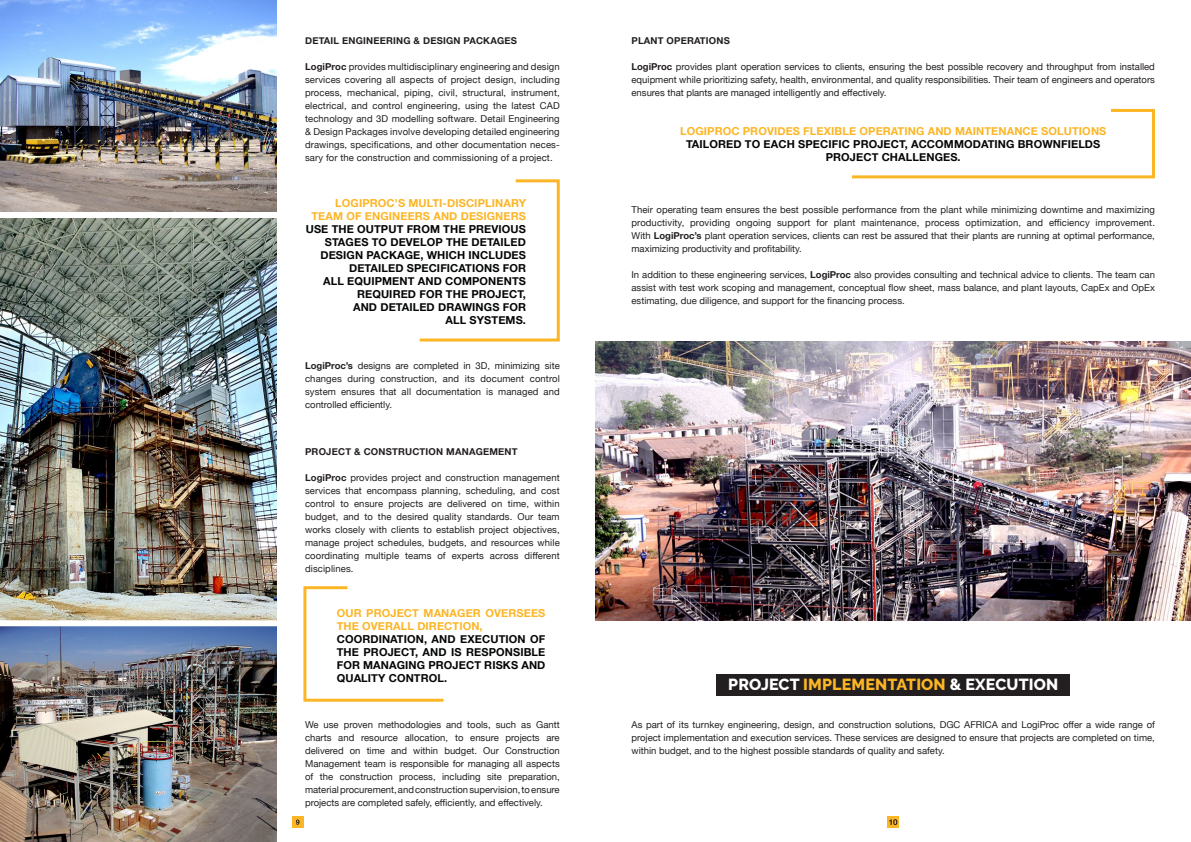
<style>
.page{position:relative;width:1191px;height:842px;background:#fff}
.page>*{position:absolute;margin:0;border:0;box-sizing:border-box;transform-origin:0 0}
.t1{font:800 16px "Raleway";letter-spacing:.01em;color:#fff}
.t2{font:700 11px/13px "Helvetica Neue";letter-spacing:.01em;color:#040605;text-align:right}
.t3{font:700 11px "Helvetica Neue";letter-spacing:.01em;color:#fcb525}
.t4{font:9.5px/13px "Helvetica Neue";color:#231f20}
.t5{font:700 9.5px "Helvetica Neue";letter-spacing:.02em;color:#231f20}
.s1{font-weight:700}
.s2{color:#fcb525}
</style>
<div class="page">
<div style="left:292px;top:816px;width:11px;height:12px;background:#fcb525"></div>
<svg style="left:296px;top:820px;width:3px;height:5px"></svg>
<div style="left:887px;top:816px;width:12px;height:12px;background:#fcb525"></div>
<svg style="left:889px;top:819px;width:8px;height:6px"></svg>
<img style="left:0;top:0;width:276px;height:842px">
<div style="left:0;top:212px;width:292px;height:6px;background:#fff"></div>
<div style="left:0;top:620px;width:283px;height:6px;background:#fff"></div>
<svg style="left:419px;top:179px;width:141px;height:163px"></svg>
<svg style="left:303px;top:586px;width:141px;height:116px"></svg>
<svg style="left:851px;top:108px;width:304px;height:71px"></svg>
<img style="left:595px;top:341px;width:596px;height:279px">
<div style="left:716px;top:674px;width:354px;height:21px;background:#231f20"></div>
<p class="t5" style="left:305px;top:33px;width:213px">DETAIL ENGINEERING &amp; DESIGN PACKAGES</p>
<p class="t4" style="left:305px;top:61px;width:256px"><span class="s1">LogiProc</span> provides multidisciplinary engineering and design services covering all aspects of project design, including</p>
<p class="t4" style="left:305px;top:87px;width:256px">process, mechanical, piping, civil, structural, instrument,</p>
<p class="t4" style="left:305px;top:100px;width:256px">electrical, and control engineering, using the latest CAD</p>
<p class="t4" style="left:305px;top:113px;width:256px;text-align:justify">technology and 3D modelling software. Detail Engineering &amp; Design Packages involve developing detailed engineering drawings, specifications, and other documentation neces&shy;sary for the construction and commissioning of a project.</p>
<p class="t3" style="left:335px;top:195px;width:192px">LOGIPROC’S MULTI-DISCIPLINARY</p>
<p class="t3" style="left:311px;top:208px;width:216px">TEAM OF ENGINEERS AND DESIGNERS</p>
<p class="t2" style="left:306px;top:223px;width:222px">USE THE OUTPUT FROM THE PREVIOUS<br>STAGES TO DEVELOP THE DETAILED</p>
<p class="t2" style="left:320px;top:249px;width:207px">DESIGN PACKAGE, WHICH INCLUDES</p>
<p class="t2" style="left:349px;top:262px;width:178px">DETAILED SPECIFICATIONS FOR</p>
<p class="t2" style="left:323px;top:275px;width:204px">ALL EQUIPMENT AND COMPONENTS</p>
<p class="t2" style="left:357px;top:288px;width:170px">REQUIRED FOR THE PROJECT,</p>
<p class="t2" style="left:353px;top:301px;width:174px">AND DETAILED DRAWINGS FOR</p>
<p class="t2" style="left:445px;top:314px;width:82px">ALL SYSTEMS.</p>
<p class="t4" style="left:305px;top:360px;width:256px"><span class="s1">LogiProc’s</span> designs are completed in 3D, minimizing site changes during construction, and its document control</p>
<p class="t4" style="left:305px;top:386px;width:256px">system ensures that all documentation is managed and</p>
<p class="t4" style="left:305px;top:399px;width:88px">controlled efficiently.</p>
<p class="t5" style="left:305px;top:444px;width:214px">PROJECT &amp; CONSTRUCTION MANAGEMENT</p>
<p class="t4" style="left:305px;top:472px;width:256px;text-align:justify"><span class="s1">LogiProc</span> provides project and construction management services that encompass planning, scheduling, and cost control to ensure projects are delivered on time, within budget, and to the desired quality standards. Our team works closely with clients to establish project objectives, manage project schedules, budgets, and resources while coordinating multiple teams of experts across different</p>
<p class="t4" style="left:305px;top:563px;width:50px">disciplines.</p>
<p class="t3" style="left:337px;top:604px;width:210px">OUR PROJECT MANAGER OVERSEES</p>
<p class="t3" style="left:337px;top:617px;width:147px">THE OVERALL DIRECTION,</p>
<p class="t2" style="left:337px;top:633px;width:210px">COORDINATION, AND EXECUTION OF</p>
<p class="t2" style="left:337px;top:646px;width:210px">THE PROJECT, AND IS RESPONSIBLE</p>
<p class="t2" style="left:337px;top:659px;width:210px">FOR MANAGING PROJECT RISKS AND</p>
<p class="t2" style="left:337px;top:672px;width:112px">QUALITY CONTROL.</p>
<p class="t4" style="left:305px;top:719px;width:256px">We use proven methodologies and tools, such as Gantt charts and resource allocation, to ensure projects are</p>
<p class="t4" style="left:305px;top:745px;width:256px">delivered on time and within budget. Our Construction</p>
<p class="t4" style="left:305px;top:758px;width:256px">Management team is responsible for managing all aspects of the construction process, including site preparation,</p>
<p class="t4" style="left:305px;top:784px;width:256px">material procurement, and construction supervision, to ensure</p>
<p class="t4" style="left:305px;top:797px;width:239px">projects are completed safely, efficiently, and effectively.</p>
<p class="t5" style="left:631px;top:33px;width:100px">PLANT OPERATIONS</p>
<p class="t4" style="left:631px;top:61px;width:525px;text-align:justify"><span class="s1">LogiProc</span> provides plant operation services to clients, ensuring the best possible recovery and throughput from installed equipment while prioritizing safety, health, environmental, and quality responsibilities. Their team of engineers and operators ensures that plants are managed intelligently and effectively.</p>
<p class="t3" style="left:680px;top:123px;width:428px">LOGIPROC PROVIDES FLEXIBLE OPERATING AND MAINTENANCE SOLUTIONS</p>
<p class="t2" style="left:686px;top:138px;width:416px">TAILORED TO EACH SPECIFIC PROJECT, ACCOMMODATING BROWNFIELDS</p>
<p class="t2" style="left:826px;top:151px;width:136px">PROJECT CHALLENGES.</p>
<p class="t4" style="left:631px;top:204px;width:525px">Their operating team ensures the best possible performance from the plant while minimizing downtime and maximizing</p>
<p class="t4" style="left:631px;top:217px;width:525px">productivity, providing ongoing support for plant maintenance, process optimization, and efficiency improvement.</p>
<p class="t4" style="left:631px;top:230px;width:525px">With <span class="s1">LogiProc’s</span> plant operation services, clients can rest be assured that their plants are running at optimal performance, maximizing productivity and profitability.</p>
<p class="t4" style="left:631px;top:269px;width:525px;text-align:justify">In addition to these engineering services, <span class="s1">LogiProc</span> also provides consulting and technical advice to clients. The team can assist with test work scoping and management, conceptual flow sheet, mass balance, and plant layouts, CapEx and OpEx estimating, due diligence, and support for the financing process.</p>
<p class="t1" style="left:728px;top:675px;width:331px">PROJECT <span class="s2">IMPLEMENTATION</span> &amp; EXECUTION</p>
<p class="t4" style="left:631px;top:719px;width:525px;text-align:justify">As part of its turnkey engineering, design, and construction solutions, DGC AFRICA and LogiProc offer a wide range of project implementation and execution services. These services are designed to ensure that projects are completed on time, within budget, and to the highest possible standards of quality and safety.</p>
</div>
